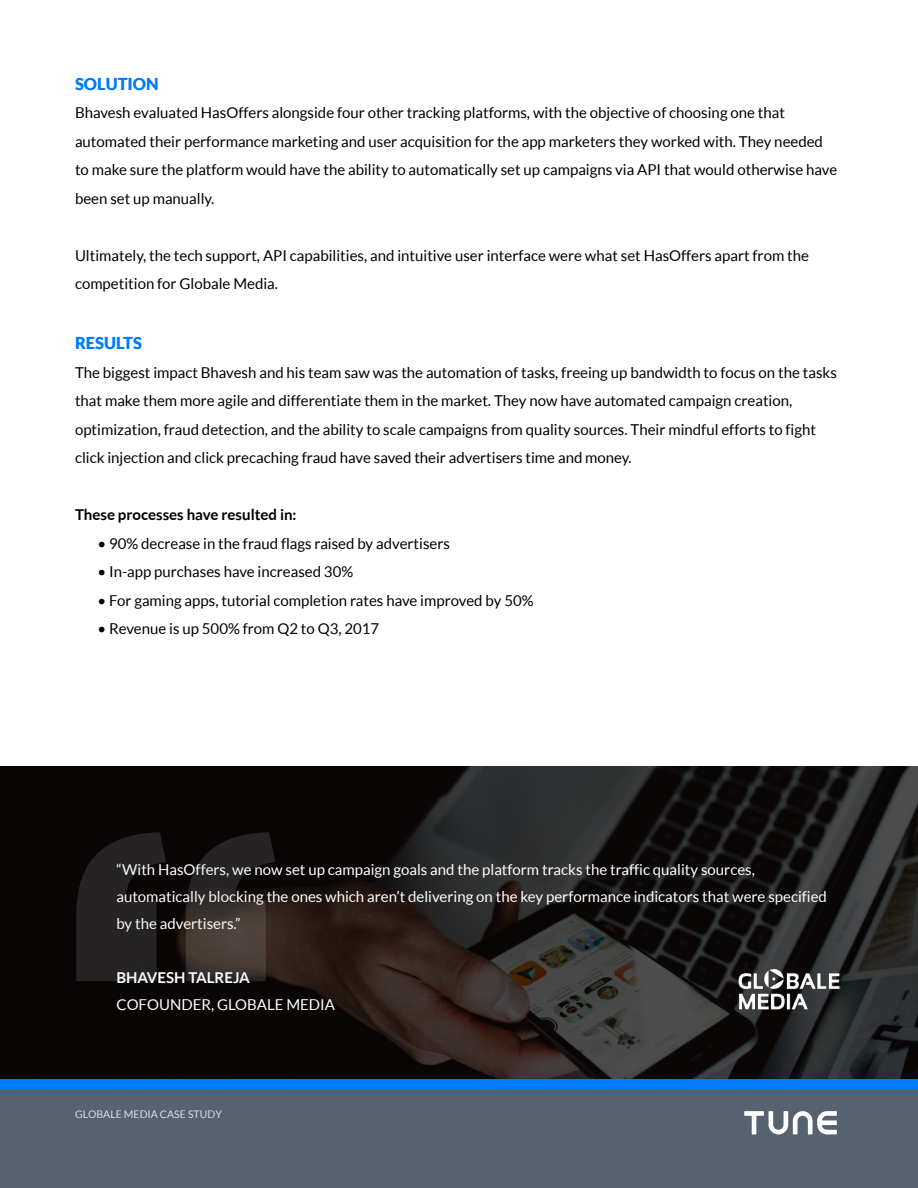
<style>
.page{position:relative;width:918px;height:1188px;background:#fff}
.page>*{position:absolute;margin:0;border:0;box-sizing:border-box;transform-origin:0 0}
.t1{font:900 16.5px "Lato";color:#007aff}
.t2{font:15px/28.5px "Lato";color:#000}
.t3{font:15px/27px "Lato";color:#fff}
.t4{font:700 15px "Lato";color:#000}
.t5{font:700 15px "Lato";color:#fff}
.t6{font:10.5px "Lato";color:#d9e1e2}
</style>
<div class="page">
<svg style="left:0;top:766px;width:918px;height:313px;background:#1c1918"></svg>
<div style="left:0;top:1079px;width:918px;height:93px;background:#007aff"></div>
<div style="left:0;top:1091px;width:918px;height:97px;background:#55626f"></div>
<svg style="left:744px;top:1111px;width:93px;height:23px"></svg>
<svg style="left:76px;top:832px;width:200px;height:149px;background:#241f1e"></svg>
<img style="left:737px;top:969px;width:104px;height:40px">
<p class="t1" style="left:75px;top:74px;width:85px">SOLUTION</p>
<p class="t2" style="left:75px;top:99px;width:764px">Bhavesh evaluated HasOffers alongside four other tracking platforms, with the objective of choosing one that automated their performance marketing and user acquisition for the app marketers they worked with. They needed to make sure the platform would have the ability to automatically set up campaigns via API that would otherwise have been set up manually.</p>
<p class="t2" style="left:75px;top:241px;width:736px">Ultimately, the tech support, API capabilities, and intuitive user interface were what set HasOffers apart from the competition for Globale Media.</p>
<p class="t1" style="left:75px;top:334px;width:69px">RESULTS</p>
<p class="t2" style="left:75px;top:358px;width:763px">The biggest impact Bhavesh and his team saw was the automation of tasks, freeing up bandwidth to focus on the tasks that make them more agile and differentiate them in the market. They now have automated campaign creation, optimization, fraud detection, and the ability to scale campaigns from quality sources. Their mindful efforts to fight click injection and click precaching fraud have saved their advertisers time and money.</p>
<p class="t4" style="left:75px;top:506px;width:223px">These processes have resulted in:</p>
<p class="t2" style="left:98px;top:529px;width:354px">• 90% decrease in the fraud flags raised by advertisers</p>
<p class="t2" style="left:98px;top:558px;width:257px">• In-app purchases have increased 30%</p>
<p class="t2" style="left:98px;top:586px;width:438px">• For gaming apps, tutorial completion rates have improved by 50%</p>
<p class="t2" style="left:98px;top:615px;width:283px">• Revenue is up 500% from Q2 to Q3, 2017</p>
<p class="t3" style="left:116px;top:856px;width:712px">“With HasOffers, we now set up campaign goals and the platform tracks the traffic quality sources, automatically blocking the ones which aren’t delivering on the key performance indicators that were specified by the advertisers.”</p>
<p class="t5" style="left:116px;top:969px;width:135px">BHAVESH TALREJA</p>
<p class="t3" style="left:116px;top:991px;width:220px">COFOUNDER, GLOBALE MEDIA</p>
<p class="t6" style="left:75px;top:1109px;width:148px">GLOBALE MEDIA CASE STUDY</p>
</div>
